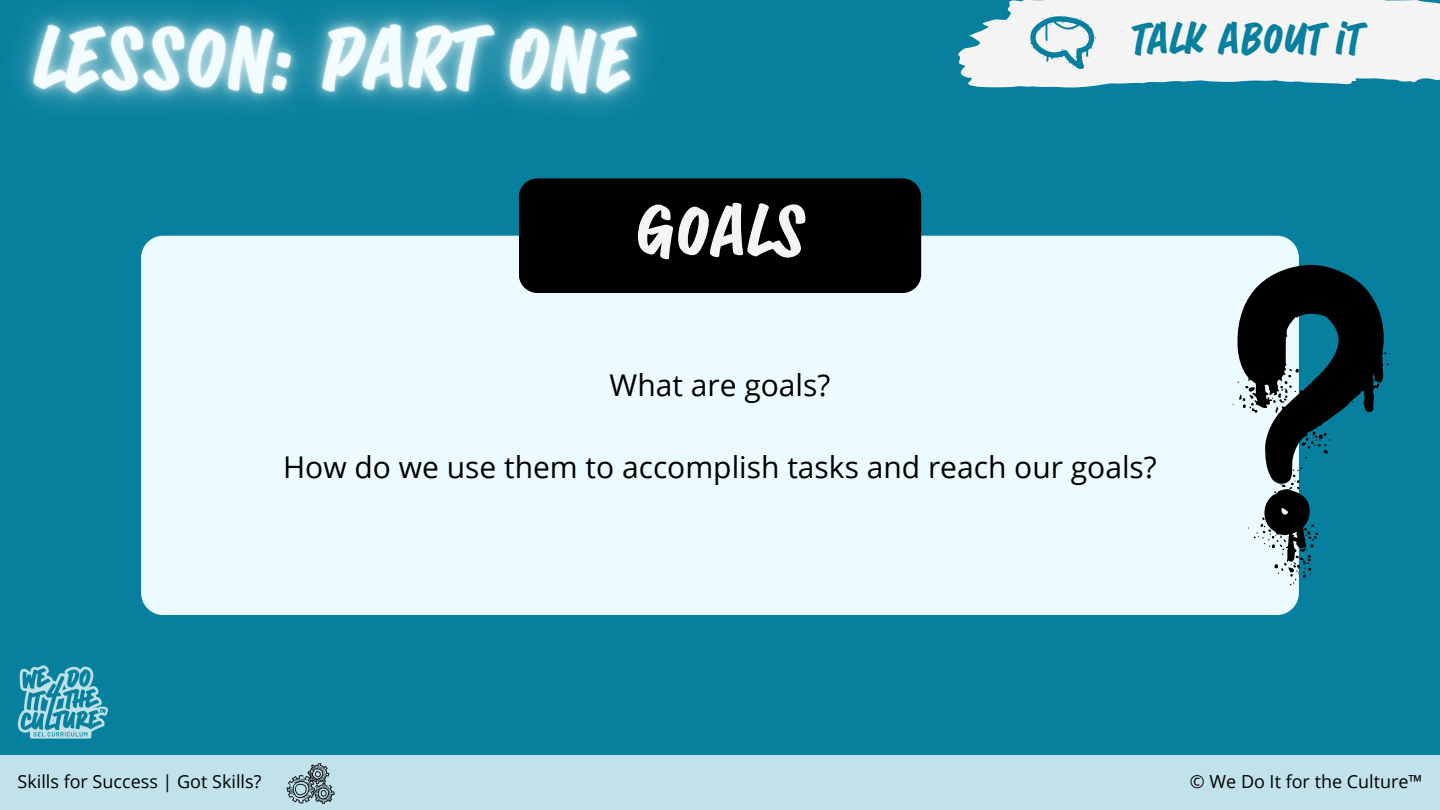
<style>
.page{position:relative;width:1440px;height:810px;background:#06809e}
.page>*{position:absolute;margin:0;border:0;box-sizing:border-box;transform-origin:0 0}
.t1{font:700 60px "Sandwich Marker Pro";color:#f4f4f4}
.t2{font:700 36px "Sandwich Marker Pro";color:#06809e}
.t3{font:30px "Open Sans";color:#000}
.t4{font:18px "Open Sans";color:#000}
</style>
<div class="page">
<svg style="left:958px;top:0;width:482px;height:88px;background:#d9e7ea"></svg>
<svg style="left:1030px;top:15px;width:66px;height:54px"></svg>
<div style="left:141px;top:236px;width:1158px;height:379px;background:#ebfbff;border-radius:22px"></div>
<svg style="left:1232px;top:263px;width:157px;height:324px"></svg>
<div style="left:0;top:756px;width:1440px;height:54px;background:#c0e2ea"></div>
<div style="left:519px;top:178px;width:402px;height:115px;background:#000"></div>
<img style="left:16px;top:6px;width:696px;height:180px">
<img style="left:17px;top:665px;width:92px;height:74px">
<img style="left:279px;top:755px;width:61px;height:49px">
<h4 class="t1" style="left:634px;top:196px;width:172px">GOALS</h4>
<p class="t3" style="left:610px;top:364px;width:222px">What are goals?</p>
<p class="t2" style="left:1131px;top:18px;width:231px">TALK ABOUT IT</p>
<p class="t3" style="left:283px;top:446px;width:875px">How do we use them to accomplish tasks and reach our goals?</p>
<p class="t4" style="left:17px;top:768px;width:245px">Skills for Success | Got Skills?</p>
<h2 class="t4" style="left:1190px;top:768px;width:234px">© We Do It for the Culture™</h2>
</div>
